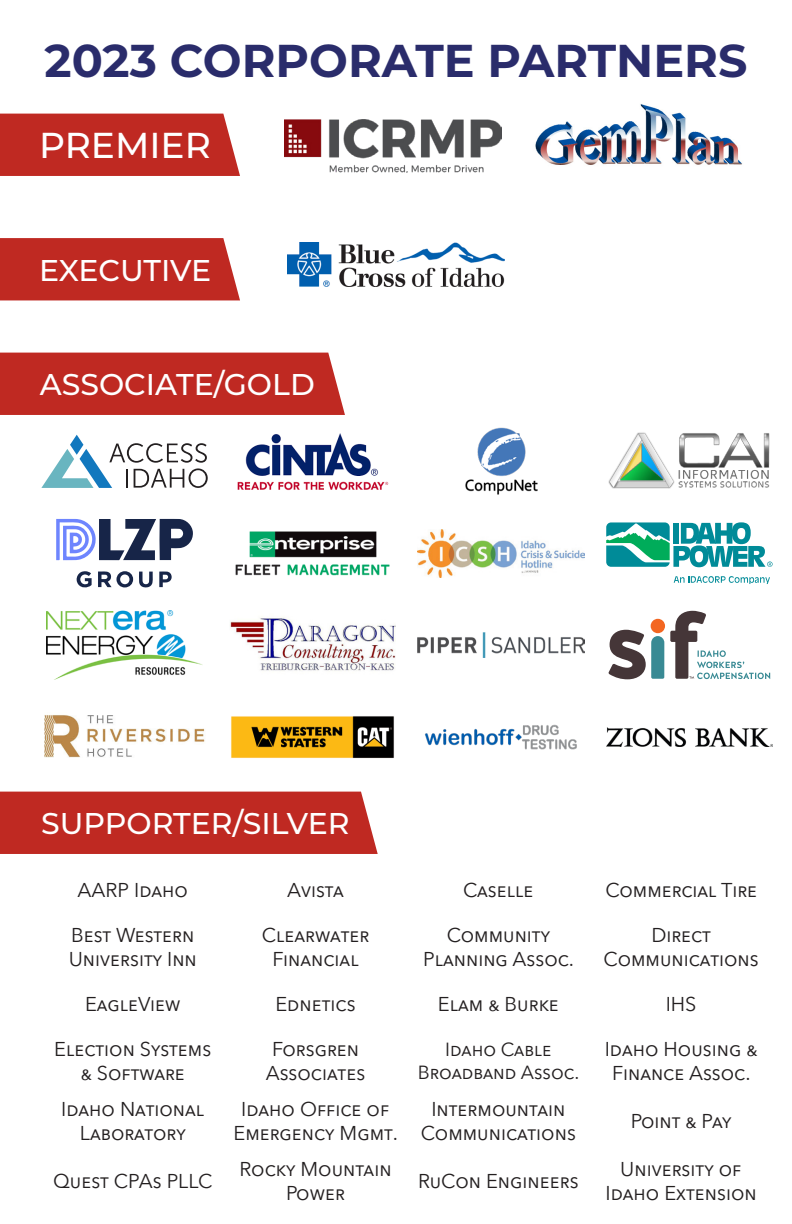
<style>
.page{position:relative;width:792px;height:1224px;background:#fff}
.page>*{position:absolute;margin:0;border:0;box-sizing:border-box;transform-origin:0 0}
.t1{font:700 46px "Montserrat";color:#2a2c6b}
.t2{font:500 36px "Montserrat";color:#fff}
.t3{font:500 30px "Montserrat";color:#fff}
.t4{font:20px/24px "Avenir Next";color:#231f20;text-align:center}
.t5{font:19px "Avenir Next";color:#231f20}
</style>
<div class="page">
<img style="left:284px;top:119px;width:217px;height:53px">
<img style="left:535px;top:104px;width:207px;height:61px">
<img style="left:288px;top:242px;width:216px;height:44px">
<div style="left:0;top:114px;width:240px;height:62px;background:#bf2922"></div>
<div style="left:0;top:238px;width:240px;height:62px;background:#bf2922"></div>
<div style="left:0;top:353px;width:345px;height:62px;background:#bf2922"></div>
<img style="left:44px;top:715px;width:161px;height:43px">
<img style="left:231px;top:716px;width:163px;height:42px">
<svg style="left:41px;top:435px;width:167px;height:53px"></svg>
<img style="left:237px;top:433px;width:152px;height:58px">
<img style="left:465px;top:427px;width:73px;height:68px">
<img style="left:608px;top:432px;width:162px;height:57px">
<svg style="left:56px;top:519px;width:137px;height:41px"></svg>
<svg style="left:98px;top:571px;width:35px;height:16px"></svg>
<svg style="left:76px;top:571px;width:16px;height:16px"></svg>
<svg style="left:139px;top:572px;width:14px;height:15px"></svg>
<svg style="left:159px;top:571px;width:13px;height:16px"></svg>
<img style="left:235px;top:531px;width:155px;height:45px">
<svg style="left:606px;top:522px;width:167px;height:45px"></svg>
<svg style="left:674px;top:576px;width:96px;height:8px"></svg>
<img style="left:418px;top:529px;width:166px;height:48px">
<img style="left:47px;top:611px;width:155px;height:68px">
<img style="left:230px;top:617px;width:166px;height:54px">
<img style="left:418px;top:633px;width:166px;height:25px">
<div style="left:651px;top:619px;width:14px;height:14px;background:#f36621;border-radius:50%"></div>
<svg style="left:609px;top:630px;width:55px;height:49px"></svg>
<svg style="left:670px;top:611px;width:100px;height:68px"></svg>
<img style="left:425px;top:724px;width:152px;height:26px">
<img style="left:606px;top:727px;width:167px;height:20px">
<div style="left:0;top:792px;width:378px;height:62px;background:#bf2922"></div>
<p class="t1" style="left:45px;top:27px;width:704px">2023 CORPORATE PARTNERS</p>
<p class="t2" style="left:39px;top:120px;width:173px">PREMIER</p>
<p class="t3" style="left:39px;top:249px;width:174px">EXECUTIVE</p>
<p class="t3" style="left:40px;top:364px;width:276px">ASSOCIATE/GOLD</p>
<p class="t3" style="left:41px;top:803px;width:310px">SUPPORTER/SILVER</p>
<p class="t4" style="left:78px;top:877px;width:112px">AARP Idaho</p>
<p class="t4" style="left:287px;top:877px;width:58px">Avista</p>
<p class="t4" style="left:463px;top:877px;width:72px">Caselle</p>
<p class="t4" style="left:605px;top:877px;width:153px">Commercial Tire</p>
<p class="t4" style="left:71px;top:922px;width:125px">Best Western</p>
<p class="t4" style="left:69px;top:946px;width:130px">University Inn</p>
<p class="t4" style="left:262px;top:922px;width:109px">Clearwater</p>
<p class="t4" style="left:272px;top:946px;width:88px">Financial</p>
<p class="t4" style="left:447px;top:922px;width:105px">Community</p>
<p class="t4" style="left:423px;top:946px;width:153px">Planning Assoc.</p>
<p class="t4" style="left:651px;top:922px;width:61px">Direct</p>
<p class="t4" style="left:604px;top:946px;width:157px">Communications</p>
<p class="t4" style="left:85px;top:991px;width:97px">EagleView</p>
<p class="t4" style="left:275px;top:991px;width:82px">Ednetics</p>
<p class="t4" style="left:438px;top:991px;width:122px">Elam &amp; Burke</p>
<p class="t4" style="left:666px;top:991px;width:32px">IHS</p>
<p class="t4" style="left:54px;top:1036px;width:159px">Election Systems</p>
<p class="t4" style="left:81px;top:1060px;width:106px">&amp; Software</p>
<p class="t4" style="left:272px;top:1036px;width:88px">Forsgren</p>
<p class="t4" style="left:266px;top:1060px;width:101px">Associates</p>
<p class="t4" style="left:605px;top:1036px;width:154px">Idaho Housing &amp;<br>Finance Assoc.</p>
<p class="t5" style="left:445px;top:1034px;width:108px">Idaho Cable</p>
<p class="t5" style="left:418px;top:1056px;width:163px">Broadband Assoc.</p>
<p class="t4" style="left:61px;top:1096px;width:145px">Idaho National<br>Laboratory</p>
<p class="t4" style="left:234px;top:1096px;width:166px">Idaho Office of<br>Emergency Mgmt.</p>
<p class="t4" style="left:421px;top:1096px;width:157px">Intermountain<br>Communications</p>
<p class="t4" style="left:53px;top:1168px;width:161px">Quest CPAs PLLC</p>
<p class="t4" style="left:240px;top:1156px;width:154px">Rocky Mountain<br>Power</p>
<p class="t4" style="left:418px;top:1168px;width:162px">RuCon Engineers</p>
<p class="t4" style="left:631px;top:1108px;width:102px">Point &amp; Pay</p>
<p class="t4" style="left:620px;top:1156px;width:123px">University of</p>
<p class="t4" style="left:606px;top:1180px;width:153px">Idaho Extension</p>
</div>
